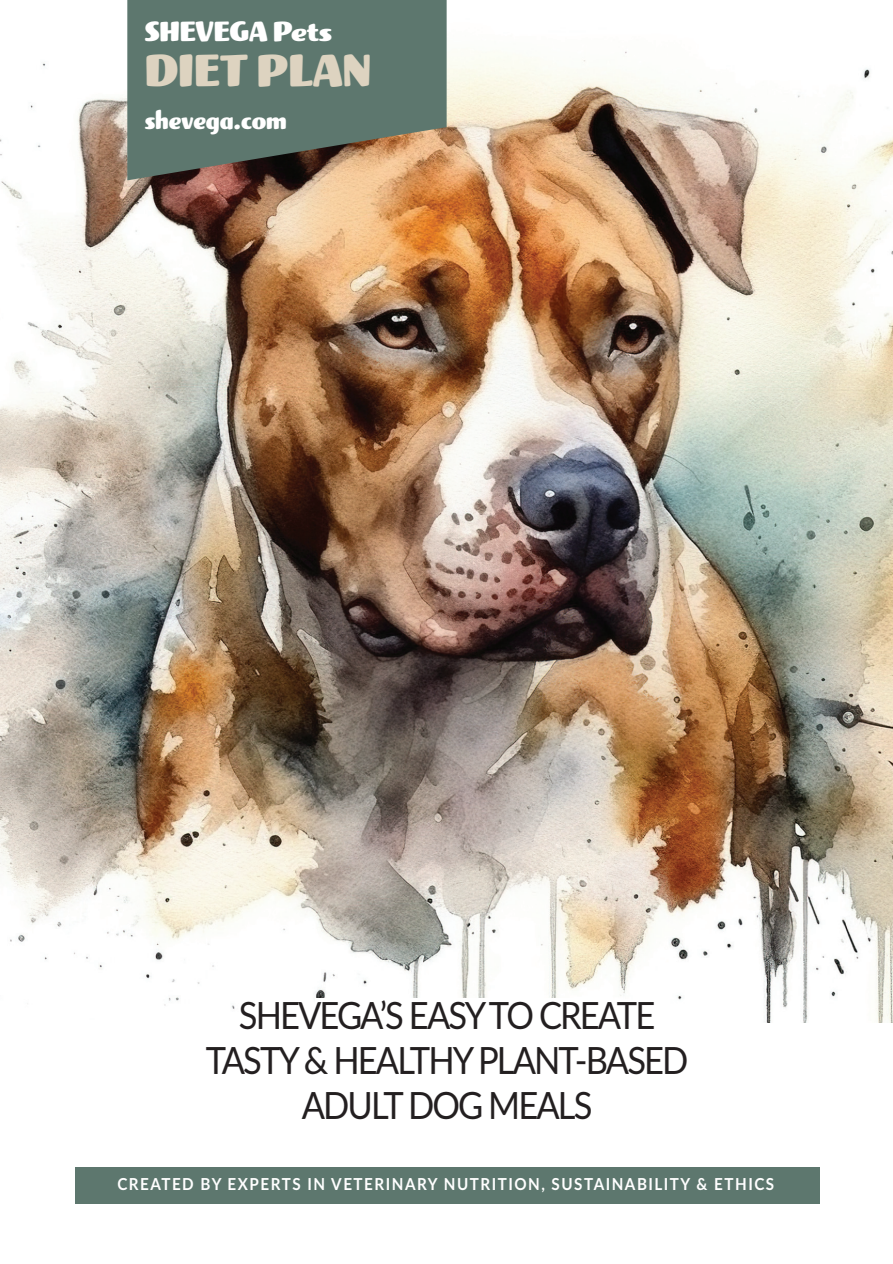
<style>
.page{position:relative;width:893px;height:1264px;background:#fff}
.page>*{position:absolute;margin:0;border:0;box-sizing:border-box;transform-origin:0 0}
.t1{font:46.5px "Meatball";letter-spacing:-.005em;color:#ddd3c0;scale:.94 1}
.t2{font:37.5px/45px "Lato";letter-spacing:-.055em;color:#231f20;text-align:center;scale:.92 1}
.t3{font:28.8px "Meatball";letter-spacing:-.005em;color:#fff;scale:.94 1}
.t4{font:27.15px "Meatball";color:#fff;scale:.79 1}
.t5{font:700 16.5px "Lato";letter-spacing:.1em;color:#fff;scale:.92 1}
</style>
<div class="page">
<img style="left:0;top:51px;width:893px;height:971px">
<svg style="left:127px;top:0;width:320px;height:180px;fill:#5d776e"></svg>
<div style="left:75px;top:1166px;width:744px;height:37px;background:#5d776e"></div>
<div style="left:316px;top:998px;width:261px;height:34px;background:#fff"></div>
<h3 class="t3" style="left:145px;top:14px;width:201px">SHEVEGA Pets</h3>
<h1 class="t1" style="left:145px;top:43px;width:243px">DIET PLAN</h1>
<h3 class="t4" style="left:145px;top:104px;width:182px">shevega.com</h3>
<h2 class="t2" style="left:206px;top:995px;width:526px">SHEVEGA’S EASY TO CREATE<br>TASTY &amp; HEALTHY PLANT-BASED<br>ADULT DOG MEALS</h2>
<p class="t5" style="left:117px;top:1178px;width:715px">CREATED BY EXPERTS IN VETERINARY NUTRITION, SUSTAINABILITY &amp; ETHICS</p>
</div>
